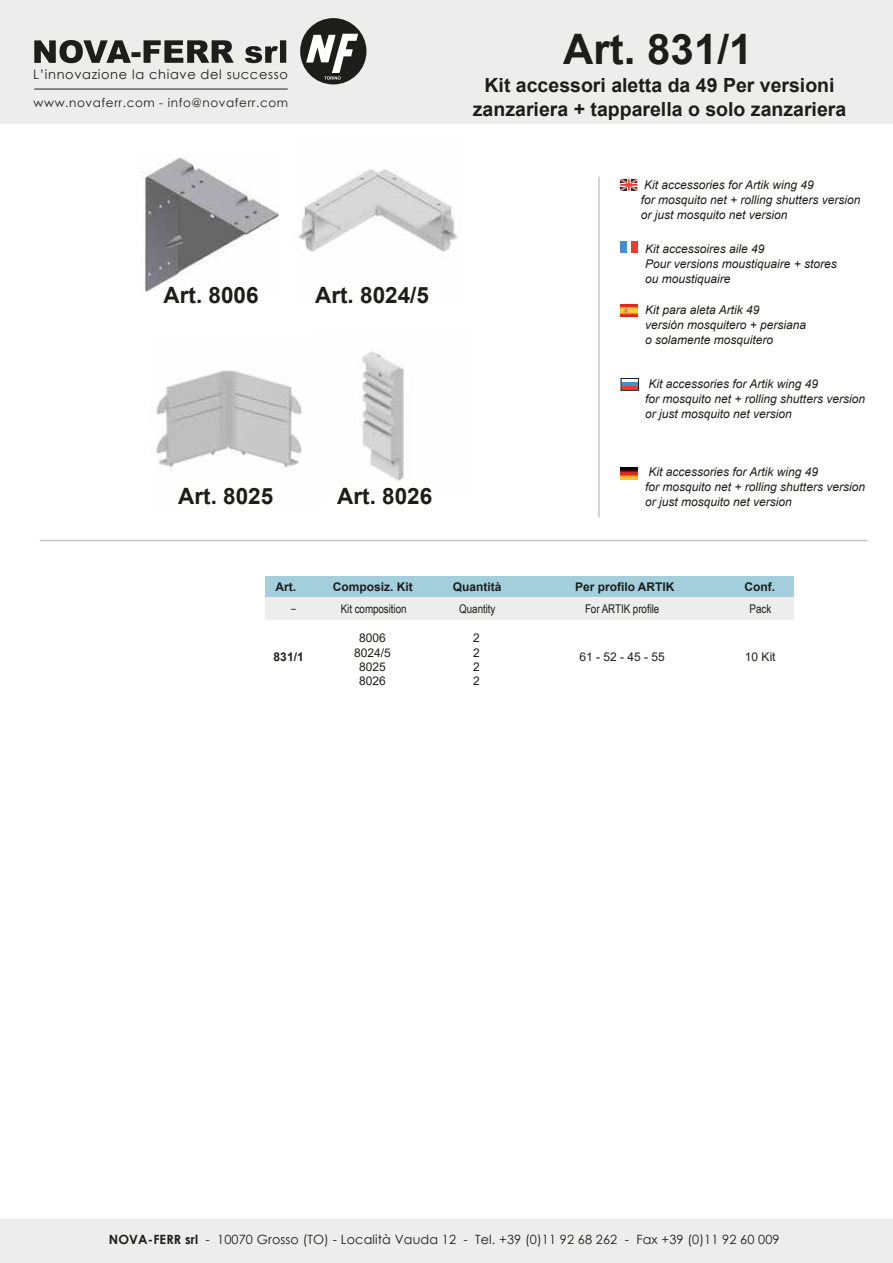
<style>
.page{position:relative;width:893px;height:1263px;background:#fff}
.page>*{position:absolute;margin:0;border:0;box-sizing:border-box;transform-origin:0 0}
.t1{font:700 42px "Arial";color:#1d1d1b}
.t2{font:700 22.5px "Arial";color:#1d1d1b}
.t3{font:700 19.5px/23.4px "Arial";color:#1d1d1b;text-align:center}
.t4{font:12.9px "Century Gothic";letter-spacing:.05em;color:#1d1d1b}
.t5{font:12.75px "Century Gothic";letter-spacing:.01em;color:#1d1d1b}
.t6{font:italic 12px/15px "Arial";color:#1d1d1b}
.t7{font:700 12px "Arial";color:#1d1d1b}
.t8{font:12px "Arial Narrow";letter-spacing:-.005em;color:#1d1d1b}
.t9{font:12px/14.4px "Arial";color:#1d1d1b;text-align:center}
.t10{font:12px "Century Gothic";letter-spacing:.05em;color:#1d1d1b}
.t11{font:10.5px "Arial Narrow";color:#1e1e1c}
.s1{font-weight:700}
</style>
<div class="page">
<div style="left:0;top:1219px;width:893px;height:44px;background:#ededed"></div>
<hr style="left:598px;top:176px;width:2px;height:341px;background:#c6c6c6">
<div style="left:0;top:0;width:893px;height:124px;background:#ededed"></div>
<svg style="left:34px;top:40px;width:244px;height:23px"></svg>
<div style="left:280px;top:40px;width:6px;height:23px;background:#1d1d1b"></div>
<div style="left:300px;top:18px;width:66px;height:66px;background:#1d1d1b;border-radius:50%"></div>
<svg style="left:306px;top:34px;width:52px;height:46px"></svg>
<hr style="left:34px;top:89px;width:254px;height:1px;background:#1d1d1b">
<hr style="left:40px;top:540px;width:828px;height:1px;background:#c6c6c6">
<svg style="left:620px;top:178px;width:18px;height:13px"></svg>
<div style="left:620px;top:242px;width:7px;height:11px;background:#478ecc"></div>
<div style="left:631px;top:242px;width:6px;height:11px;background:#e73c2e"></div>
<img style="left:620px;top:305px;width:18px;height:11px">
<hr style="left:621px;top:382px;width:17px;height:4px;background:#478ecc">
<hr style="left:621px;top:386px;width:17px;height:4px;background:#e73c2e">
<div style="left:621px;top:378px;width:17px;height:12px;border:1px solid #1d1d1b"></div>
<img style="left:620px;top:467px;width:18px;height:12px">
<img style="left:362px;top:351px;width:42px;height:130px">
<img style="left:156px;top:370px;width:146px;height:101px">
<img style="left:141px;top:157px;width:138px;height:135px">
<img style="left:298px;top:169px;width:160px;height:83px">
<div style="left:266px;top:577px;width:603px;height:43px;background:#eeeded"></div>
<div style="left:266px;top:577px;width:603px;height:20px;background:#a3cfdd"></div>
<div style="left:794px;top:571px;width:80px;height:109px;background:#fff"></div>
<p class="t4" style="left:33px;top:66px;width:256px">L’innovazione la chiave del successo</p>
<p class="t10" style="left:34px;top:94px;width:256px">www.novaferr.com - info@novaferr.com</p>
<h2 class="t2" style="left:164px;top:279px;width:97px">Art. 8006</h2>
<h2 class="t2" style="left:315px;top:279px;width:115px">Art. 8024/5</h2>
<h2 class="t2" style="left:178px;top:480px;width:97px">Art. 8025</h2>
<h2 class="t2" style="left:337px;top:480px;width:97px">Art. 8026</h2>
<h1 class="t1" style="left:563px;top:20px;width:191px">Art. 831/1</h1>
<h3 class="t3" style="left:473px;top:74px;width:375px">Kit accessori aletta da 49 Per versioni zanzariera + tapparella o solo zanzariera</h3>
<p class="t6" style="left:641px;top:178px;width:221px">Kit accessories for Artik wing 49<br>for mosquito net + rolling shutters version or just mosquito net version</p>
<p class="t6" style="left:645px;top:241px;width:193px">Kit accessoires aile 49<br>Pour versions moustiquaire + stores ou moustiquaire</p>
<p class="t6" style="left:645px;top:303px;width:163px">Kit para aleta Artik 49<br>versiòn mosquitero + persiana o solamente mosquitero</p>
<p class="t6" style="left:645px;top:377px;width:221px">Kit accessories for Artik wing 49<br>for mosquito net + rolling shutters version or just mosquito net version</p>
<p class="t6" style="left:645px;top:465px;width:221px">Kit accessories for Artik wing 49<br>for mosquito net + rolling shutters version or just mosquito net version</p>
<p class="t7" style="left:276px;top:578px;width:22px">Art.</p>
<p class="t7" style="left:333px;top:578px;width:82px">Composiz. Kit</p>
<p class="t7" style="left:453px;top:578px;width:50px">Quantità</p>
<p class="t7" style="left:575px;top:578px;width:101px">Per profilo ARTIK</p>
<p class="t7" style="left:744px;top:578px;width:32px">Conf.</p>
<p class="t8" style="left:749px;top:600px;width:23px">Pack</p>
<p class="t11" style="left:291px;top:601px;width:6px">–</p>
<p class="t8" style="left:341px;top:600px;width:67px">Kit composition</p>
<p class="t8" style="left:459px;top:600px;width:38px">Quantity</p>
<p class="t8" style="left:585px;top:600px;width:76px">For ARTIK profile</p>
<p class="t7" style="left:274px;top:648px;width:32px">831/1</p>
<p class="t9" style="left:354px;top:631px;width:38px">8006<br>8024/5<br>8025<br>8026</p>
<p class="t9" style="left:473px;top:631px;width:8px;text-align:justify">2<br>2<br>2<br>2</p>
<p class="t9" style="left:579px;top:650px;width:87px">61 - 52 - 45 - 55</p>
<p class="t9" style="left:745px;top:650px;width:32px">10 Kit</p>
<p class="t5" style="left:109px;top:1230px;width:672px"><span class="s1">NOVA-FERR srl</span> - 10070 Grosso (TO) - Località Vauda 12 - Tel. +39 (0)11 92 68 262 - Fax +39 (0)11 92 60 009</p>
</div>
